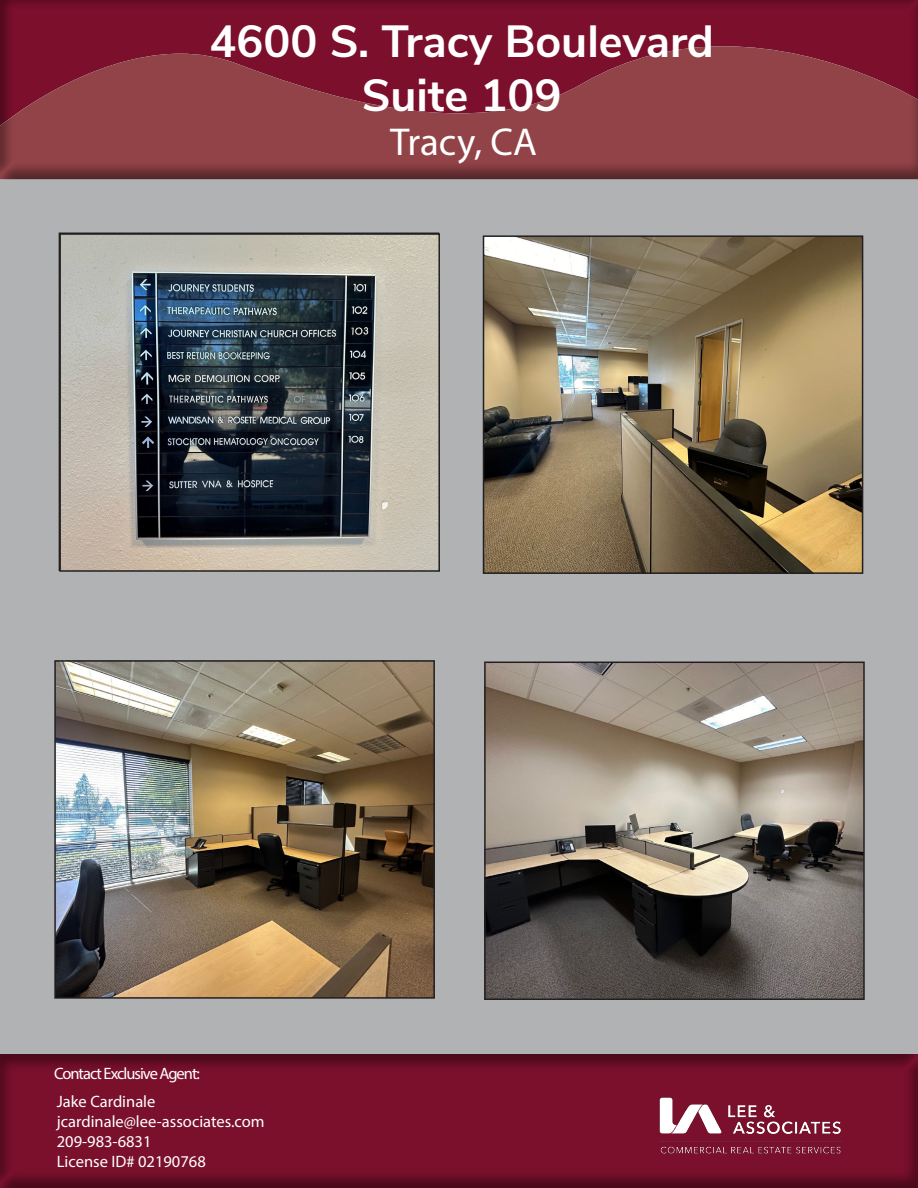
<style>
.page{position:relative;width:918px;height:1188px;background:#fff}
.page>*{position:absolute;margin:0;border:0;box-sizing:border-box;transform-origin:0 0}
.t1{font:700 45px "Nunito Sans";color:#fff}
.t2{font:39px "Myriad Pro";color:#fff}
.t3{font:16.5px "Myriad Pro";color:#fff}
.t4{font:16.5px "Myriad Pro";letter-spacing:-.06em;color:#fff}
</style>
<div class="page">
<div style="left:0;top:28px;width:918px;height:1160px;background:#b1b2b4"></div>
<img style="left:62px;top:236px;width:375px;height:333px">
<div style="left:59px;top:233px;width:381px;height:339px;border:2px solid #231f20"></div>
<img style="left:57px;top:663px;width:375px;height:333px">
<div style="left:54px;top:660px;width:381px;height:339px;border:2px solid #231f20"></div>
<img style="left:487px;top:665px;width:375px;height:332px">
<div style="left:484px;top:662px;width:381px;height:338px;border:2px solid #231f20"></div>
<div style="left:0;top:0;width:918px;height:182px;background:#231f20;opacity:.5"></div>
<div style="left:0;top:1046px;width:918px;height:142px;background:#231f20;opacity:.5"></div>
<img style="left:627px;top:1090px;width:247px;height:71px">
<img style="left:486px;top:238px;width:374px;height:333px">
<div style="left:483px;top:235px;width:380px;height:339px;border:2px solid #231f20"></div>
<p class="t1" style="left:210px;top:9px;width:506px">4600 S. Tracy Boulevard</p>
<p class="t1" style="left:362px;top:63px;width:201px">Suite 109</p>
<p class="t2" style="left:390px;top:117px;width:148px">Tracy, CA</p>
<p class="t4" style="left:54px;top:1063px;width:147px">Contact Exclusive Agent:</p>
<p class="t3" style="left:57px;top:1092px;width:100px">Jake Cardinale</p>
<p class="t3" style="left:57px;top:1112px;width:209px">jcardinale@lee-associates.com</p>
<p class="t3" style="left:57px;top:1131px;width:96px">209-983-6831</p>
<p class="t3" style="left:57px;top:1151px;width:151px">License ID# 02190768</p>
</div>
